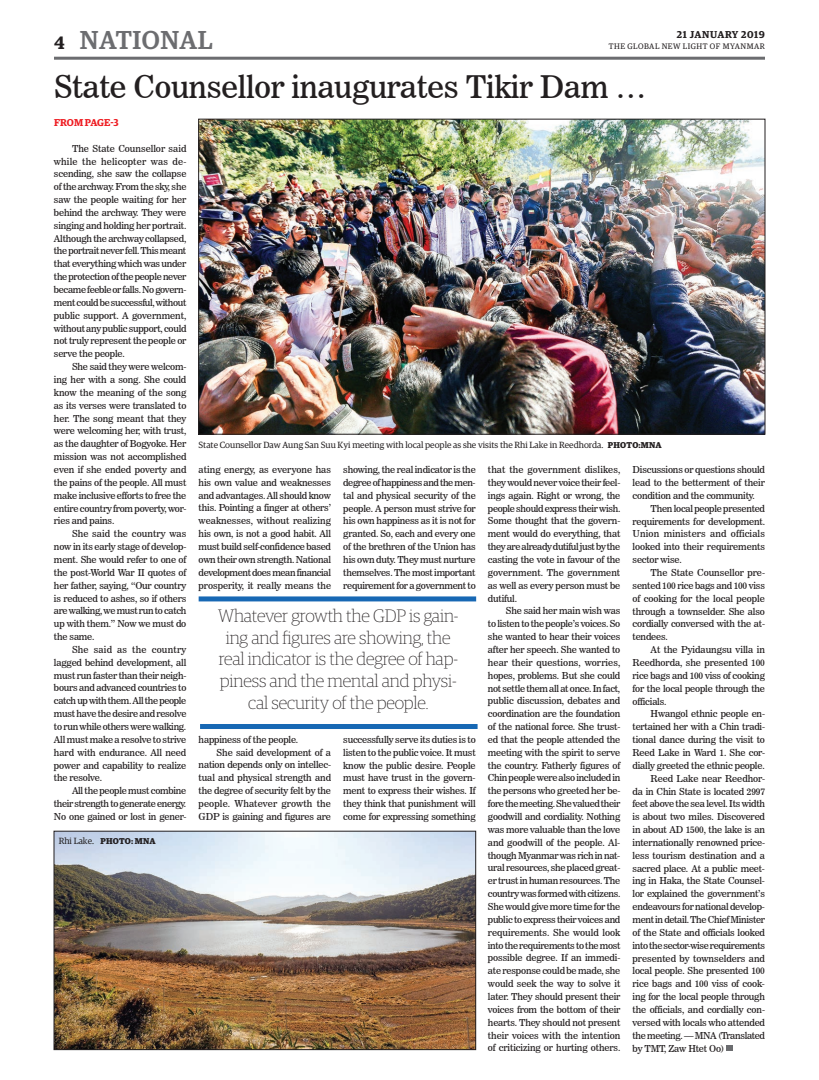
<style>
.page{position:relative;width:819px;height:1080px;background:#fff}
.page>*{position:absolute;margin:0;border:0;box-sizing:border-box;transform-origin:0 0}
.t1{font:31px "News 706 BT Roman C";letter-spacing:-.01em;color:#231f20}
.t2{font:500 26px "Guardian Egyp";letter-spacing:.02em;color:#6c6d70}
.t3{font:100 18px/21.6px "Guardian Egyp";letter-spacing:-.01em;color:#231f20;text-align:center}
.t4{font:600 18px "Guardian Egyp";color:#231f20}
.t5{font:600 10px "Guardian Egyp";letter-spacing:.06em;color:#231f20}
.t6{font:600 10px "Guardian Egyp";letter-spacing:-.005em;color:#ee1d23}
.t7{font:9.5px/12.9px "News 706 BT Roman C";letter-spacing:-.02em;color:#231f20;text-align:justify}
.t8{font:9.5px "News 706 BT Roman C";letter-spacing:-.04em;color:#231f20}
.t9{font:9.5px "News 706 BT Roman C";letter-spacing:.01em;color:#231f20}
.t10{font:9px "Guardian Egyp";color:#231f20}
.t11{font:700 8.5px "Guardian Egyp";letter-spacing:.02em;color:#231f20}
.t12{font:8px "Guardian Egyp";letter-spacing:.06em;color:#231f20}
.s1{font-weight:700;font-size:8.5px}
.s2{font-weight:400;font-size:9px}
</style>
<div class="page">
<hr style="left:54px;top:57px;width:711px;height:3px;background:#6c6d70">
<div style="left:199px;top:596px;width:277px;height:5px;background:#1768b4"></div>
<div style="left:200px;top:724px;width:278px;height:5px;background:#1768b4"></div>
<img style="left:56px;top:833px;width:418px;height:215px">
<div style="left:54px;top:831px;width:422px;height:219px;border:1px solid #231f20"></div>
<div style="left:726px;top:1045px;width:7px;height:6px;background:#6c6d70"></div>
<img style="left:201px;top:121px;width:562px;height:311px">
<h3 class="t4" style="left:54px;top:29px;width:12px">4</h3>
<h2 class="t2" style="left:80px;top:21px;width:134px">NATIONAL</h2>
<p class="t5" style="left:677px;top:27px;width:90px">21 JANUARY 2019</p>
<p class="t12" style="left:609px;top:41px;width:158px">THE GLOBAL NEW LIGHT OF MYANMAR</p>
<h1 class="t1" style="left:54px;top:68px;width:594px">State Counsellor inaugurates Tikir Dam …</h1>
<p class="t6" style="left:54px;top:115px;width:66px">FROM PAGE-3</p>
<p class="t7" style="left:54px;top:142px;width:134px;text-indent:18px">The State Counsellor said while the helicopter was de&shy;scending, she saw the collapse of the archway. From the sky, she saw the people waiting for her behind the archway. They were singing and holding her portrait.<br>Although the archway collapsed, the portrait never fell. This meant that everything which was under the protection of the people never became feeble or falls. No govern&shy;ment could be successful, without public support. A government, without any public support, could not truly represent the people or serve the people.</p>
<p class="t7" style="left:54px;top:360px;width:134px;text-indent:18px">She said they were welcom&shy;ing her with a song. She could know the meaning of the song as its verses were translated to her. The song meant that they were welcoming her, with trust, as the daughter of Bogyoke. Her mission was not accomplished even if she ended poverty and the pains of the people. All must make inclusive efforts to free the entire country from poverty, wor&shy;ries and pains.</p>
<p class="t7" style="left:54px;top:527px;width:134px;text-indent:18px">She said the country was now in its early stage of develop&shy;ment. She would refer to one of the post-World War II quotes of her father, saying, “Our country is reduced to ashes, so if others are walking, we must run to catch up with them.” Now we must do the same.</p>
<p class="t7" style="left:54px;top:643px;width:134px;text-indent:18px">She said as the country lagged behind development, all must run faster than their neigh&shy;bours and advanced countries to catch up with them. All the people must have the desire and resolve to run while others were walking.<br>All must make a resolve to strive hard with endurance. All need power and capability to realize the resolve.</p>
<p class="t7" style="left:54px;top:784px;width:134px;text-indent:18px">All the people must combine their strength to generate energy.<br>No one gained or lost in gener-</p>
<p class="t10" style="left:199px;top:439px;width:464px">State Counsellor Daw Aung San Suu Kyi meeting with local people as she visits the Rhi Lake in Reedhorda. <span class="s1">PHOTO:MNA</span></p>
<p class="t7" style="left:199px;top:463px;width:134px">ating energy, as everyone has his own value and weaknesses and advantages. All should know this. Pointing a finger at others’ weaknesses, without realizing his own, is not a good habit. All must build self-confidence based own their own strength. National development does mean financial prosperity, it really means the</p>
<p class="t7" style="left:343px;top:463px;width:134px">showing, the real indicator is the degree of happiness and the men&shy;tal and physical security of the people. A person must strive for his own happiness as it is not for granted. So, each and every one of the brethren of the Union has his own duty. They must nurture themselves. The most important requirement for a government to</p>
<p class="t7" style="left:488px;top:463px;width:134px">that the government dislikes, they would never voice their feel&shy;ings again. Right or wrong, the people should express their wish.<br>Some thought that the govern&shy;ment would do everything, that they are already dutiful just by the casting the vote in favour of the government. The government as well as every person must be dutiful.</p>
<p class="t7" style="left:488px;top:605px;width:134px;text-indent:18px">She said her main wish was to listen to the people’s voices. So she wanted to hear their voices after her speech. She wanted to hear their questions, worries, hopes, problems. But she could not settle them all at once. In fact, public discussion, debates and coordination are the foundation of the national force. She trust&shy;ed that the people attended the meeting with the spirit to serve the country. Fatherly figures of Chin people were also included in the persons who greeted her be&shy;fore the meeting. She valued their goodwill and cordiality. Nothing was more valuable than the love and goodwill of the people. Al&shy;though Myanmar was rich in nat&shy;ural resources, she placed great&shy;er trust in human resources. The country was formed with citizens.<br>She would give more time for the public to express their voices and requirements. She would look into the requirements to the most possible degree. If an immedi&shy;ate response could be made, she would seek the way to solve it later. They should present their voices from the bottom of their hearts. They should not present their voices with the intention of criticizing or hurting others.</p>
<p class="t7" style="left:633px;top:463px;width:134px">Discussions or questions should lead to the betterment of their condition and the community.</p>
<p class="t7" style="left:633px;top:502px;width:134px;text-indent:18px">Then local people presented requirements for development.<br>Union ministers and officials looked into their requirements sector wise.</p>
<p class="t7" style="left:633px;top:566px;width:134px;text-indent:18px">The State Counsellor pre&shy;sented 100 rice bags and 100 viss of cooking for the local people through a townselder. She also cordially conversed with the at&shy;tendees.</p>
<p class="t7" style="left:633px;top:643px;width:134px;text-indent:18px">At the Pyidaungsu villa in Reedhorda, she presented 100 rice bags and 100 viss of cooking for the local people through the officials.</p>
<p class="t7" style="left:651px;top:708px;width:116px">Hwangol ethnic people en-</p>
<p class="t7" style="left:633px;top:720px;width:134px">tertained her with a Chin tradi-</p>
<p class="t7" style="left:633px;top:733px;width:134px">tional dance during the visit to</p>
<p class="t7" style="left:633px;top:746px;width:134px">Reed Lake in Ward 1. She cor-</p>
<p class="t7" style="left:633px;top:759px;width:134px">dially greeted the ethnic people.</p>
<p class="t7" style="left:651px;top:772px;width:116px">Reed Lake near Reedhor-</p>
<p class="t7" style="left:633px;top:785px;width:134px">da in Chin State is located 2997</p>
<p class="t7" style="left:633px;top:797px;width:134px">feet above the sea level. Its width</p>
<p class="t7" style="left:633px;top:810px;width:134px">is about two miles. Discovered</p>
<p class="t7" style="left:633px;top:823px;width:134px">in about AD 1500, the lake is an</p>
<p class="t7" style="left:633px;top:836px;width:134px">internationally renowned price-</p>
<p class="t7" style="left:633px;top:849px;width:134px">less tourism destination and a</p>
<p class="t7" style="left:633px;top:862px;width:134px">sacred place. At a public meet-</p>
<p class="t7" style="left:633px;top:875px;width:134px">ing in Haka, the State Counsel-</p>
<p class="t7" style="left:633px;top:887px;width:134px">lor explained the government’s</p>
<p class="t7" style="left:633px;top:900px;width:134px">endeavours for national develop-</p>
<p class="t7" style="left:633px;top:913px;width:134px">ment in detail. The Chief Minister</p>
<p class="t7" style="left:633px;top:926px;width:134px">of the State and officials looked</p>
<p class="t8" style="left:633px;top:940px;width:134px">into the sector-wise requirements</p>
<p class="t7" style="left:633px;top:952px;width:134px">presented by townselders and</p>
<p class="t7" style="left:633px;top:965px;width:134px">local people. She presented 100</p>
<p class="t7" style="left:633px;top:977px;width:134px">rice bags and 100 viss of cook-</p>
<p class="t7" style="left:633px;top:990px;width:134px">ing for the local people through</p>
<p class="t7" style="left:633px;top:1003px;width:134px">the officials, and cordially con-</p>
<p class="t7" style="left:633px;top:1016px;width:134px">versed with locals who attended</p>
<p class="t7" style="left:633px;top:1029px;width:134px">the meeting. — MNA (Translated</p>
<p class="t7" style="left:633px;top:1042px;width:93px">by TMT, Zaw Htet Oo)</p>
<h3 class="t3" style="left:218px;top:604px;width:242px">Whatever growth the GDP is gain&shy;ing and figures are showing, the real indicator is the degree of hap&shy;piness and the mental and physi&shy;cal security of the people.</h3>
<p class="t7" style="left:199px;top:733px;width:101px">happiness of the people.</p>
<p class="t7" style="left:217px;top:746px;width:116px">She said development of a</p>
<p class="t7" style="left:199px;top:759px;width:134px">nation depends only on intellec-</p>
<p class="t7" style="left:199px;top:771px;width:134px">tual and physical strength and</p>
<p class="t7" style="left:199px;top:784px;width:134px">the degree of security felt by the</p>
<p class="t9" style="left:199px;top:798px;width:134px">people. Whatever growth the</p>
<p class="t7" style="left:199px;top:810px;width:134px">GDP is gaining and figures are</p>
<p class="t7" style="left:343px;top:733px;width:134px">successfully serve its duties is to listen to the public voice. It must know the public desire. People must have trust in the govern&shy;ment to express their wishes. If they think that punishment will come for expressing something</p>
<p class="t11" style="left:59px;top:835px;width:98px"><span class="s2">Rhi Lake.</span> PHOTO: MNA</p>
</div>
